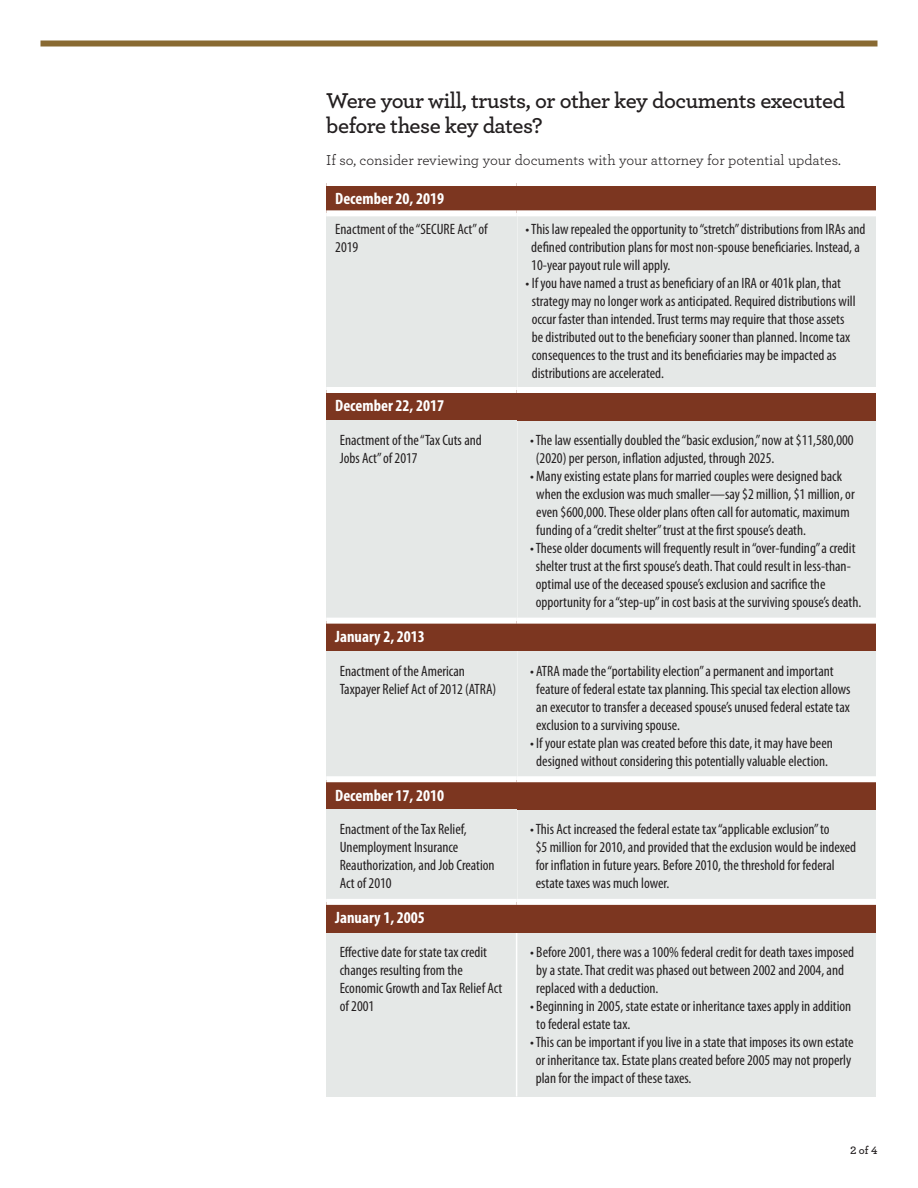
<style>
.page{position:relative;width:918px;height:1188px;background:#fff}
.page>*{position:absolute;margin:0;border:0;box-sizing:border-box;transform-origin:0 0}
.t1{font:600 22.5px/25.5px "Archer";letter-spacing:-.02em;color:#231f20}
.t2{font:700 condensed 16.5px "Myriad Pro";color:#fff}
.t3{font:condensed 15px/18px "Myriad Pro";color:#231f20}
.t4{font:15px "Archer";color:#231f20}
.t5{font:600 11.25px "Archer";color:#231f20}
</style>
<div class="page">
<div style="left:40px;top:40px;width:838px;height:6px;background:#896a32"></div>
<div style="left:517px;top:213px;width:359px;height:177px;background:#e5e8e7"></div>
<div style="left:517px;top:420px;width:359px;height:201px;background:#e5e8e7"></div>
<div style="left:517px;top:651px;width:359px;height:128px;background:#e5e8e7"></div>
<div style="left:517px;top:810px;width:359px;height:92px;background:#e5e8e7"></div>
<div style="left:326px;top:932px;width:191px;height:164px;background:#e5e8e7"></div>
<div style="left:517px;top:932px;width:359px;height:164px;background:#e5e8e7"></div>
<hr style="left:516px;top:932px;width:1px;height:164px;background:#fff">
<div style="left:326px;top:183px;width:550px;height:30px;background:#7c3620"></div>
<div style="left:326px;top:390px;width:550px;height:30px;background:#7c3620"></div>
<div style="left:326px;top:621px;width:550px;height:30px;background:#7c3620"></div>
<div style="left:326px;top:779px;width:550px;height:31px;background:#7c3620"></div>
<div style="left:326px;top:902px;width:550px;height:30px;background:#7c3620"></div>
<div style="left:326px;top:213px;width:191px;height:177px;background:#e5e8e7"></div>
<div style="left:326px;top:420px;width:191px;height:201px;background:#e5e8e7"></div>
<div style="left:326px;top:651px;width:191px;height:128px;background:#e5e8e7"></div>
<div style="left:326px;top:810px;width:191px;height:92px;background:#e5e8e7"></div>
<div style="left:326px;top:618px;width:191px;height:6px;background:#fff"></div>
<div style="left:517px;top:618px;width:359px;height:6px;background:#fff"></div>
<div style="left:326px;top:776px;width:191px;height:6px;background:#fff"></div>
<div style="left:517px;top:776px;width:359px;height:6px;background:#fff"></div>
<div style="left:326px;top:899px;width:191px;height:6px;background:#fff"></div>
<div style="left:517px;top:899px;width:359px;height:6px;background:#fff"></div>
<div style="left:326px;top:180px;width:191px;height:6px;background:#fff"></div>
<div style="left:517px;top:180px;width:359px;height:6px;background:#fff"></div>
<div style="left:326px;top:210px;width:191px;height:6px;background:#fff"></div>
<div style="left:517px;top:210px;width:359px;height:6px;background:#fff"></div>
<div style="left:326px;top:387px;width:191px;height:6px;background:#fff"></div>
<div style="left:517px;top:387px;width:359px;height:6px;background:#fff"></div>
<h2 class="t1" style="left:326px;top:86px;width:520px">Were your will, trusts, or other key documents executed before these key dates?</h2>
<p class="t4" style="left:326px;top:150px;width:516px">If so, consider reviewing your documents with your attorney for potential updates.</p>
<h3 class="t2" style="left:335px;top:189px;width:110px">December 20, 2019</h3>
<h4 class="t3" style="left:335px;top:219px;width:154px">Enactment of the “SECURE Act” of<br>2019</h4>
<p class="t3" style="left:531px;top:219px;width:336px;text-indent:-6px">• This law repealed the opportunity to “stretch” distributions from IRAs and defned contribution plans for most non-spouse benefciaries. Instead, a<br>10-year payout rule will apply.</p>
<p class="t3" style="left:532px;top:273px;width:325px;text-indent:-6px">• If you have named a trust as benefciary of an IRA or 401k plan, that strategy may no longer work as anticipated. Required distributions will occur faster than intended. Trust terms may require that those assets be distributed out to the benefciary sooner than planned. Income tax consequences to the trust and its benefciaries may be impacted as distributions are accelerated.</p>
<h3 class="t2" style="left:335px;top:396px;width:110px">December 22, 2017</h3>
<h4 class="t3" style="left:340px;top:431px;width:144px">Enactment of the “Tax Cuts and<br>Jobs Act” of 2017</h4>
<h3 class="t2" style="left:335px;top:626px;width:91px">January 2, 2013</h3>
<h4 class="t3" style="left:340px;top:662px;width:158px">Enactment of the American<br>Taxpayer Relief Act of 2012 (ATRA)</h4>
<h3 class="t2" style="left:335px;top:785px;width:110px">December 17, 2010</h3>
<h4 class="t3" style="left:340px;top:820px;width:156px">Enactment of the Tax Relief,<br>Unemployment Insurance<br>Reauthorization, and Job Creation<br>Act of 2010</h4>
<h3 class="t2" style="left:335px;top:907px;width:91px">January 1, 2005</h3>
<p class="t3" style="left:536px;top:431px;width:319px;text-indent:-6px">• The law essentially doubled the “basic exclusion,” now at $11,580,000 (2020) per person, infation adjusted, through 2025.</p>
<p class="t3" style="left:536px;top:467px;width:320px;text-indent:-6px">• Many existing estate plans for married couples were designed back when the exclusion was much smaller—say $2 million, $1 million, or even $600,000. These older plans often call for automatic, maximum funding of a “credit shelter” trust at the frst spouse’s death.</p>
<p class="t3" style="left:536px;top:539px;width:327px;text-indent:-6px">• These older documents will frequently result in “over-funding” a credit shelter trust at the frst spouse’s death. That could result in less-than&shy;optimal use of the deceased spouse’s exclusion and sacrifce the opportunity for a “step-up” in cost basis at the surviving spouse’s death.</p>
<p class="t3" style="left:536px;top:662px;width:316px;text-indent:-6px">• ATRA made the “portability election” a permanent and important feature of federal estate tax planning. This special tax election allows an executor to transfer a deceased spouse’s unused federal estate tax exclusion to a surviving spouse.</p>
<p class="t3" style="left:530px;top:734px;width:304px;text-align:center">• If your estate plan was created before this date, it may have been designed without considering this potentially valuable election.</p>
<p class="t3" style="left:536px;top:820px;width:322px;text-indent:-6px">• This Act increased the federal estate tax “applicable exclusion” to<br>$5 million for 2010, and provided that the exclusion would be indexed for infation in future years. Before 2010, the threshold for federal estate taxes was much lower.</p>
<h4 class="t3" style="left:340px;top:943px;width:164px">Efective date for state tax credit changes resulting from the<br>Economic Growth and Tax Relief Act of 2001</h4>
<p class="t3" style="left:536px;top:943px;width:319px;text-indent:-6px">• Before 2001, there was a 100% federal credit for death taxes imposed by a state. That credit was phased out between 2002 and 2004, and replaced with a deduction.</p>
<p class="t3" style="left:536px;top:997px;width:317px;text-indent:-6px">• Beginning in 2005, state estate or inheritance taxes apply in addition to federal estate tax.</p>
<p class="t3" style="left:536px;top:1033px;width:319px;text-indent:-6px">• This can be important if you live in a state that imposes its own estate or inheritance tax. Estate plans created before 2005 may not properly plan for the impact of these taxes.</p>
<p class="t5" style="left:850px;top:1142px;width:29px">2 of 4</p>
</div>
